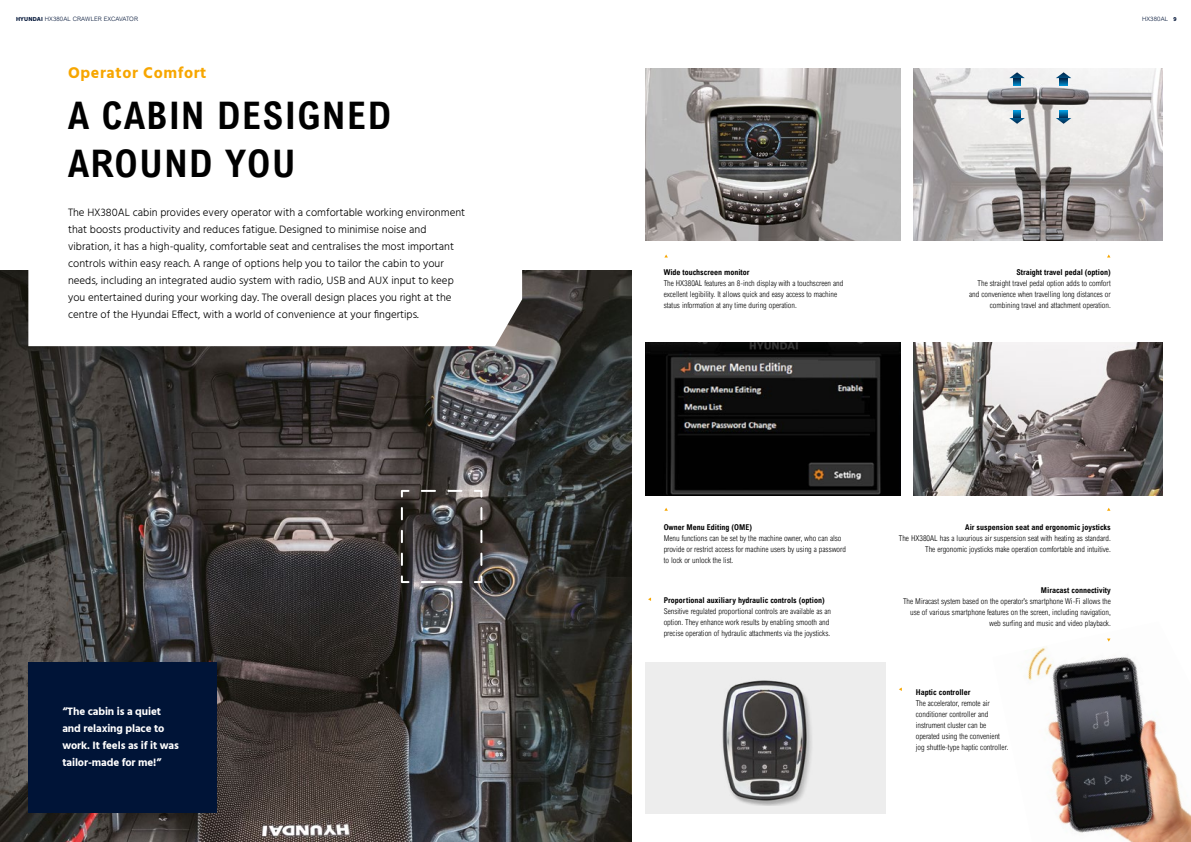
<style>
.page{position:relative;width:1191px;height:842px;background:#fff}
.page>*{position:absolute;margin:0;border:0;box-sizing:border-box;transform-origin:0 0}
.t1{font:700 condensed 38px/48px "Arial";letter-spacing:.04em;color:#000}
.t2{font:700 16px "Hind";letter-spacing:.04em;color:#f7a600}
.t3{font:300 11px/17px "Hind";color:#000}
.t4{font:700 11px/17px "Hind";letter-spacing:-.01em;color:#fff}
.t5{font:300 condensed 8px/11px "Arial";color:#000}
.t6{font:700 condensed 8px "Arial";color:#000}
.t7{font:300 6px "Arial";letter-spacing:.02em;color:#001437}
.s1{font-family:"Hind";font-weight:700}
</style>
<div class="page">
<img style="left:0;top:270px;width:631px;height:572px">
<img style="left:1027px;top:638px;width:164px;height:204px">
<img style="left:645px;top:68px;width:255px;height:173px">
<img style="left:645px;top:342px;width:255px;height:153px">
<img style="left:913px;top:342px;width:249px;height:153px">
<div style="left:645px;top:662px;width:241px;height:152px;background:#ededed"></div>
<img style="left:913px;top:68px;width:249px;height:173px">
<svg style="left:1009px;top:72px;width:15px;height:14px"></svg>
<svg style="left:1009px;top:110px;width:15px;height:14px"></svg>
<svg style="left:1055px;top:72px;width:16px;height:14px"></svg>
<svg style="left:1055px;top:110px;width:16px;height:14px"></svg>
<img style="left:722px;top:680px;width:90px;height:125px">
<svg style="left:28px;top:270px;width:494px;height:76px"></svg>
<div style="left:28px;top:662px;width:189px;height:151px;background:#001437"></div>
<svg style="left:400px;top:489px;width:83px;height:95px;background:#4f4c4d"></svg>
<p class="t7" style="left:16px;top:15px;width:123px"><span class="s1">HYUNDAI</span> HX380AL CRAWLER EXCAVATOR</p>
<p class="t7" style="left:1142px;top:15px;width:36px">HX380AL <span class="s1">9</span></p>
<h2 class="t2" style="left:68px;top:63px;width:140px">Operator Comfort</h2>
<h1 class="t1" style="left:68px;top:91px;width:324px">A CABIN DESIGNED<br>AROUND YOU</h1>
<p class="t3" style="left:68px;top:205px;width:399px">The HX380AL cabin provides every operator with a comfortable working environment that boosts productivity and reduces fatigue. Designed to minimise noise and vibration, it has a high-quality, comfortable seat and centralises the most important controls within easy reach. A range of options help you to tailor the cabin to your needs, including an integrated audio system with radio, USB and AUX input to keep you entertained during your working day. The overall design places you right at the centre of the Hyundai Effect, with a world of convenience at your fingertips.</p>
<h3 class="t4" style="left:62px;top:702px;width:118px">“The cabin is a quiet and relaxing place to work. It feels as if it was tailor-made for me!”</h3>
<p class="t6" style="left:663px;top:267px;width:87px">Wide touchscreen monitor</p>
<p class="t5" style="left:663px;top:277px;width:181px">The HX380AL features an 8-inch display with a touchscreen and excellent legibility. It allows quick and easy access to machine status information at any time during operation.</p>
<p class="t6" style="left:1016px;top:267px;width:96px">Straight travel pedal (option)</p>
<p class="t5" style="left:969px;top:277px;width:143px;text-align:right">The straight travel pedal option adds to comfort and convenience when travelling long distances or combining travel and attachment operation.</p>
<p class="t6" style="left:663px;top:523px;width:90px">Owner Menu Editing (OME)</p>
<p class="t5" style="left:663px;top:533px;width:184px">Menu functions can be set by the machine owner, who can also provide or restrict access for machine users by using a password to lock or unlock the list.</p>
<p class="t6" style="left:663px;top:595px;width:162px">Proportional auxiliary hydraulic controls (option)</p>
<p class="t5" style="left:663px;top:605px;width:169px">Sensitive regulated proportional controls are available as an option. They enhance work results by enabling smooth and precise operation of hydraulic attachments via the joysticks.</p>
<p class="t6" style="left:965px;top:523px;width:147px">Air suspension seat and ergonomic joysticks</p>
<p class="t5" style="left:899px;top:533px;width:213px;text-align:right">The HX380AL has a luxurious air suspension seat with heating as standard.<br>The ergonomic joysticks make operation comfortable and intuitive.</p>
<p class="t6" style="left:1040px;top:585px;width:71px">Miracast connectivity</p>
<p class="t5" style="left:903px;top:595px;width:209px;text-align:right">The Miracast system based on the operator’s smartphone Wi-Fi allows the use of various smartphone features on the screen, including navigation, web surfing and music and video playback.</p>
<p class="t6" style="left:915px;top:688px;width:56px">Haptic controller</p>
<p class="t5" style="left:915px;top:698px;width:94px">The accelerator, remote air conditioner controller and instrument cluster can be operated using the convenient jog shuttle-type haptic controller.</p>
</div>
